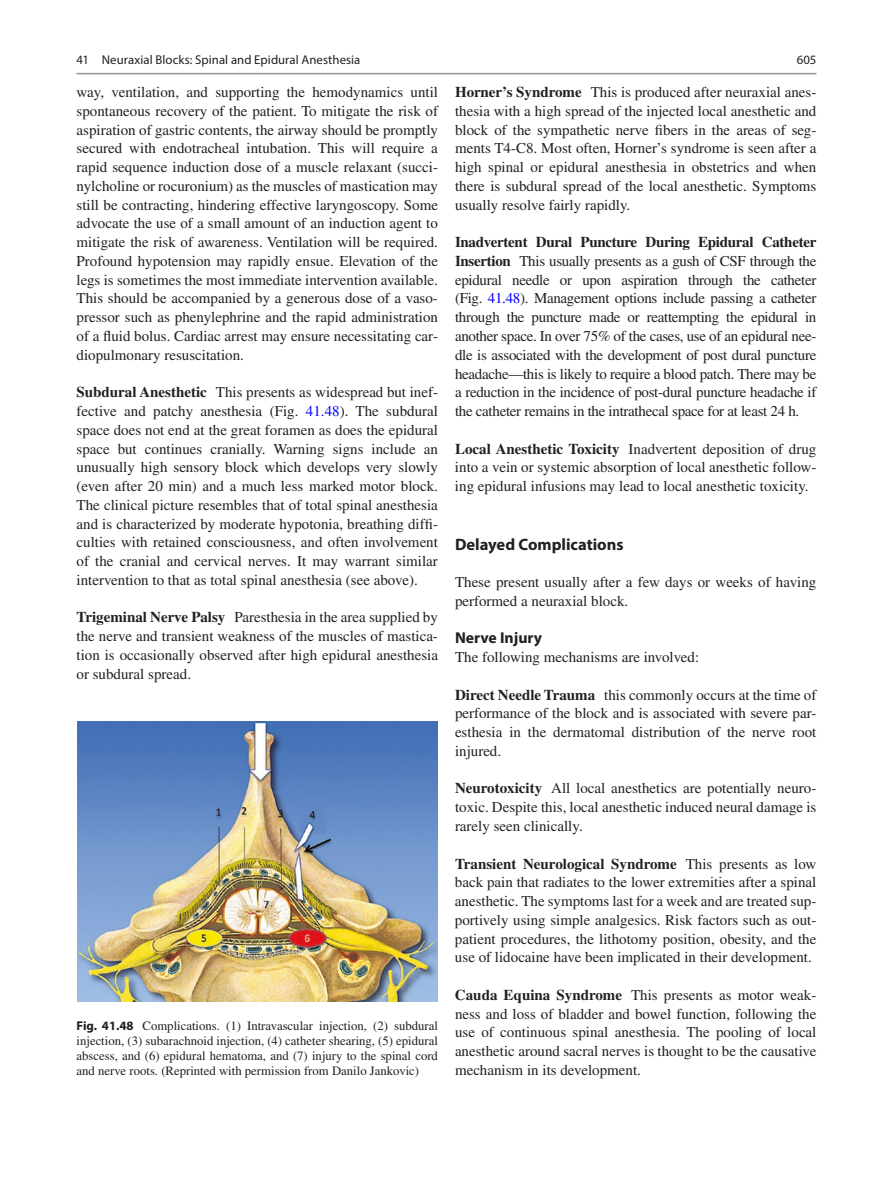
<style>
.page{position:relative;width:893px;height:1187px;background:#fff}
.page>*{position:absolute;margin:0;border:0;box-sizing:border-box;transform-origin:0 0}
.t1{font:700 16.5px "Myriad Pro";color:#231f20}
.t2{font:700 15.75px "Myriad Pro";color:#231f20}
.t3{font:15px/18.8px "Times LT Std";color:#231f20;text-align:justify}
.t4{font:12.75px/15px "Times LT Std";color:#231f20;text-align:justify}
.t5{font:12.75px "Myriad Pro Regular 3";letter-spacing:.005em;color:#231f20}
.t6{font:12.75px "Myriad Pro";color:#231f20}
.s1{font-weight:700}
.s2{color:#00f}
.s3{font-family:"Myriad Pro";font-weight:700}
</style>
<div class="page">
<img style="left:77px;top:721px;width:360px;height:280px">
<hr style="left:77px;top:73px;width:739px;height:1px;background:#939598">
<p class="t5" style="left:77px;top:52px;width:285px">41 Neuraxial Blocks: Spinal and Epidural Anesthesia</p>
<p class="t3" style="left:77px;top:83px;width:363px">way, ventilation, and supporting the hemodynamics until spontaneous recovery of the patient. To mitigate the risk of aspiration of gastric contents, the airway should be promptly secured with endotracheal intubation. This will require a rapid sequence induction dose of a muscle relaxant (succi&shy;nylcholine or rocuronium) as the muscles of mastication may still be contracting, hindering effective laryngoscopy. Some advocate the use of a small amount of an induction agent to mitigate the risk of awareness. Ventilation will be required.<br>Profound hypotension may rapidly ensue. Elevation of the legs is sometimes the most immediate intervention available.<br>This should be accompanied by a generous dose of a vaso&shy;pressor such as phenylephrine and the rapid administration of a fluid bolus. Cardiac arrest may ensure necessitating car&shy;diopulmonary resuscitation.</p>
<p class="t3" style="left:77px;top:383px;width:363px"><span class="s1">Subdural Anesthetic</span> This presents as widespread but inef&shy;fective and patchy anesthesia (Fig. <span class="s2">41.48</span>). The subdural space does not end at the great foramen as does the epidural space but continues cranially. Warning signs include an unusually high sensory block which develops very slowly (even after 20 min) and a much less marked motor block.<br>The clinical picture resembles that of total spinal anesthesia and is characterized by moderate hypotonia, breathing diffi&shy;culties with retained consciousness, and often involvement of the cranial and cervical nerves. It may warrant similar intervention to that as total spinal anesthesia (see above).</p>
<p class="t3" style="left:77px;top:608px;width:363px"><span class="s1">Trigeminal Nerve Palsy</span> Paresthesia in the area supplied by the nerve and transient weakness of the muscles of mastica&shy;tion is occasionally observed after high epidural anesthesia or subdural spread.</p>
<p class="t4" style="left:77px;top:1017px;width:363px"><span class="s3">Fig. 41.48</span> Complications. (1) Intravascular injection, (2) subdural injection, (3) subarachnoid injection, (4) catheter shearing, (5) epidural abscess, and (6) epidural hematoma, and (7) injury to the spinal cord and nerve roots. (Reprinted with permission from Danilo Jankovic)</p>
<p class="t6" style="left:797px;top:52px;width:21px">605</p>
<p class="t3" style="left:455px;top:83px;width:363px"><span class="s1">Horner’s Syndrome</span> This is produced after neuraxial anes&shy;thesia with a high spread of the injected local anesthetic and block of the sympathetic nerve fibers in the areas of seg&shy;ments T4-C8. Most often, Horner’s syndrome is seen after a high spinal or epidural anesthesia in obstetrics and when there is subdural spread of the local anesthetic. Symptoms usually resolve fairly rapidly.</p>
<p class="t3" style="left:455px;top:233px;width:363px"><span class="s1">Inadvertent Dural Puncture During Epidural Catheter Insertion</span> This usually presents as a gush of CSF through the epidural needle or upon aspiration through the catheter (Fig. <span class="s2">41.48</span>). Management options include passing a catheter through the puncture made or reattempting the epidural in another space. In over 75% of the cases, use of an epidural nee&shy;dle is associated with the development of post dural puncture headache—this is likely to require a blood patch. There may be a reduction in the incidence of post-dural puncture headache if the catheter remains in the intrathecal space for at least 24 h.</p>
<p class="t3" style="left:455px;top:439px;width:363px"><span class="s1">Local Anesthetic Toxicity</span> Inadvertent deposition of drug into a vein or systemic absorption of local anesthetic follow&shy;ing epidural infusions may lead to local anesthetic toxicity.</p>
<p class="t1" style="left:455px;top:533px;width:170px">Delayed Complications</p>
<p class="t3" style="left:455px;top:572px;width:363px">These present usually after a few days or weeks of having performed a neuraxial block.</p>
<p class="t2" style="left:455px;top:627px;width:89px">Nerve Injury</p>
<p class="t3" style="left:455px;top:647px;width:246px">The following mechanisms are involved:</p>
<p class="t3" style="left:455px;top:685px;width:363px"><span class="s1">Direct Needle Trauma</span> this commonly occurs at the time of performance of the block and is associated with severe par&shy;esthesia in the dermatomal distribution of the nerve root injured.</p>
<p class="t3" style="left:455px;top:779px;width:363px"><span class="s1">Neurotoxicity</span> All local anesthetics are potentially neuro&shy;toxic. Despite this, local anesthetic induced neural damage is rarely seen clinically.</p>
<p class="t3" style="left:455px;top:854px;width:363px"><span class="s1">Transient Neurological Syndrome</span> This presents as low back pain that radiates to the lower extremities after a spinal anesthetic. The symptoms last for a week and are treated sup&shy;portively using simple analgesics. Risk factors such as out&shy;patient procedures, the lithotomy position, obesity, and the use of lidocaine have been implicated in their development.</p>
<p class="t3" style="left:455px;top:985px;width:363px"><span class="s1">Cauda Equina Syndrome</span> This presents as motor weak&shy;ness and loss of bladder and bowel function, following the use of continuous spinal anesthesia. The pooling of local anesthetic around sacral nerves is thought to be the causative mechanism in its development.</p>
</div>
